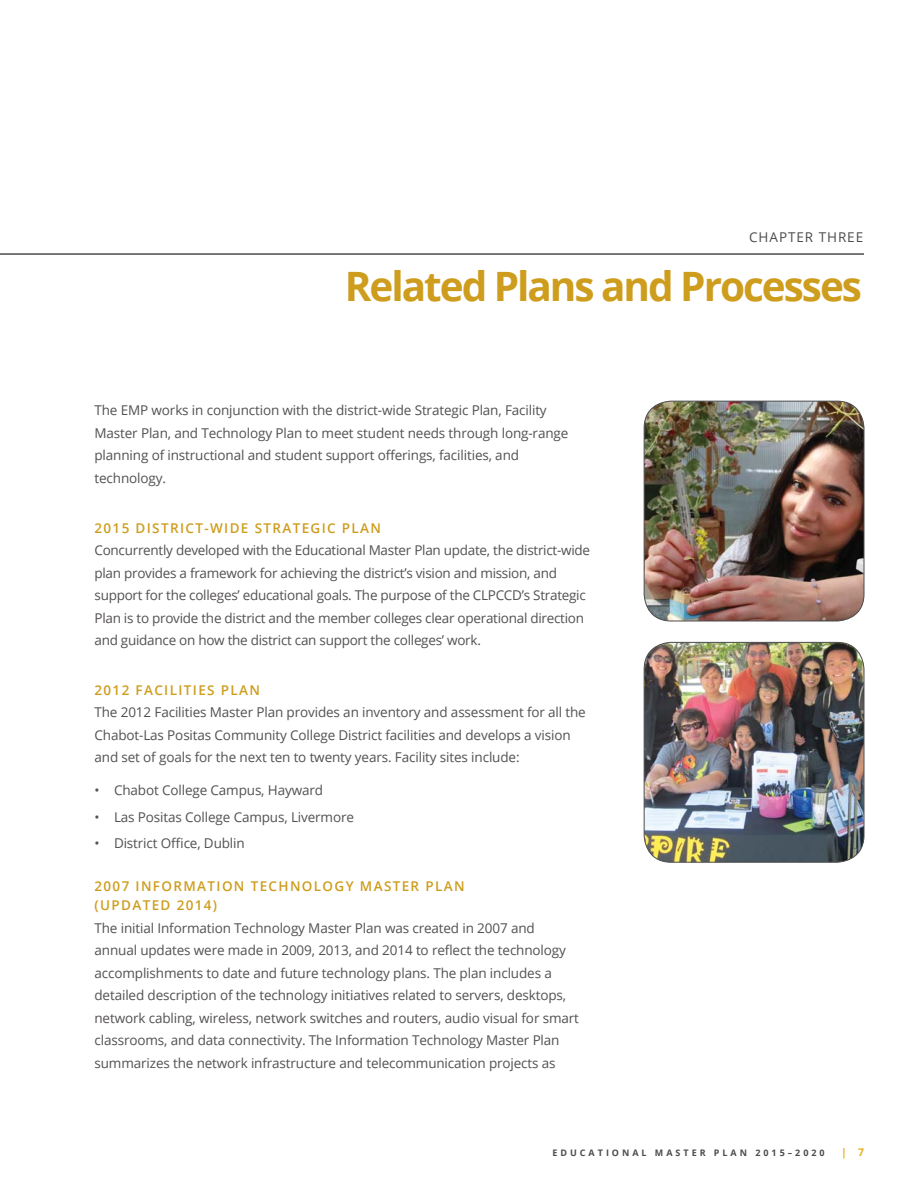
<style>
.page{position:relative;width:918px;height:1188px;background:#fff}
.page>*{position:absolute;margin:0;border:0;box-sizing:border-box;transform-origin:0 0}
.t1{font:700 40.5px "Open Sans";letter-spacing:-.05em;color:#ce9d1d}
.t2{font:13.5px/22.5px "Open Sans";letter-spacing:-.01em;color:#535050}
.t3{font:600 13.5px/19.5px "Open Sans";letter-spacing:.1em;color:#ce9d1d}
.t4{font:13.5px "Open Sans";letter-spacing:.07em;color:#4c4c4e}
.t5{font:700 10.5px "Open Sans";color:#e8af21}
.t6{font:700 9px "Open Sans";letter-spacing:.33em;color:#4c4c4e}
</style>
<div class="page">
<hr style="left:0;top:254px;width:864px;height:1px;background:#4c4c4e">
<img style="left:644px;top:401px;width:220px;height:220px;border-radius:27px">
<div style="left:644px;top:401px;width:220px;height:220px;border:1px solid #4c4c4e;border-radius:27px"></div>
<img style="left:644px;top:642px;width:220px;height:220px;border-radius:27px">
<div style="left:644px;top:642px;width:220px;height:221px;border:1px solid #4c4c4e;border-radius:27px"></div>
<p class="t4" style="left:749px;top:228px;width:116px">CHAPTER THREE</p>
<h1 class="t1" style="left:345px;top:258px;width:519px">Related Plans and Processes</h1>
<p class="t2" style="left:94px;top:399px;width:475px">The EMP works in conjunction with the district-wide Strategic Plan, Facility Master Plan, and Technology Plan to meet student needs through long-range planning of instructional and student support offerings, facilities, and technology.</p>
<p class="t3" style="left:94px;top:518px;width:288px">2015 DISTRICT-WIDE STRATEGIC PLAN</p>
<p class="t2" style="left:94px;top:539px;width:497px">Concurrently developed with the Educational Master Plan update, the district-wide plan provides a framework for achieving the district’s vision and mission, and support for the colleges’ educational goals. The purpose of the CLPCCD’s Strategic Plan is to provide the district and the member colleges clear operational direction and guidance on how the district can support the colleges’ work.</p>
<p class="t3" style="left:94px;top:680px;width:167px">2012 FACILITIES PLAN</p>
<p class="t2" style="left:94px;top:701px;width:493px">The 2012 Facilities Master Plan provides an inventory and assessment for all the<br>Chabot-Las Positas Community College District facilities and develops a vision and set of goals for the next ten to twenty years. Facility sites include:</p>
<p class="t2" style="left:94px;top:779px;width:230px">• Chabot College Campus, Hayward</p>
<p class="t2" style="left:94px;top:805px;width:261px">• Las Positas College Campus, Livermore</p>
<p class="t2" style="left:94px;top:831px;width:152px">• District Office, Dublin</p>
<p class="t3" style="left:95px;top:876px;width:372px">2007 INFORMATION TECHNOLOGY MASTER PLAN (UPDATED 2014)</p>
<p class="t2" style="left:95px;top:916px;width:486px">The initial Information Technology Master Plan was created in 2007 and annual updates were made in 2009, 2013, and 2014 to reflect the technology accomplishments to date and future technology plans. The plan includes a detailed description of the technology initiatives related to servers, desktops, network cabling, wireless, network switches and routers, audio visual for smart classrooms, and data connectivity. The Information Technology Master Plan summarizes the network infrastructure and telecommunication projects as</p>
<p class="t6" style="left:553px;top:1146px;width:274px">EDUCATIONAL MASTER PLAN 2015–2020</p>
<p class="t5" style="left:841px;top:1144px;width:24px">| 7</p>
</div>
